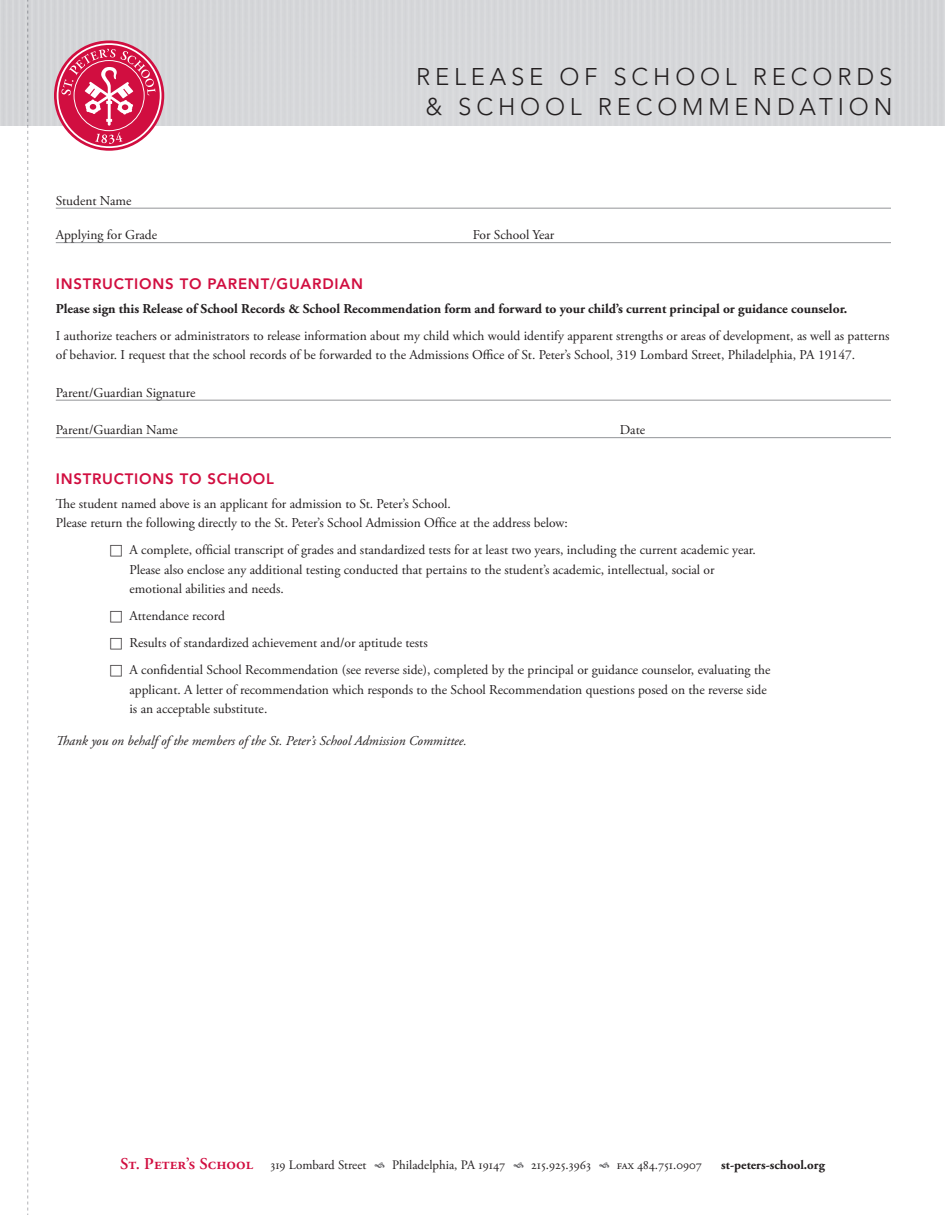
<style>
.page{position:relative;width:945px;height:1215px;background:#fff}
.page>*{position:absolute;margin:0;border:0;box-sizing:border-box;transform-origin:0 0}
.t1{font:300 24px/30px "Avenir LT Std";letter-spacing:.2em;color:#231f20;text-align:center}
.t2{font:16.5px "Adobe Garamond Semibold SC";color:#d10e40}
.t3{font:800 15px "Avenir LT Std";letter-spacing:.05em;color:#d10e40}
.t4{font:13.5px/19.5px "Adobe Garamond Pro";color:#231f20}
.t5{font:700 13.5px "Adobe Garamond Pro";color:#231f20}
.t6{font:italic 13.5px "Adobe Garamond Pro";color:#231f20}
.t7{font:12.9px "Adobe Garamond Regular SC";color:#231f20}
.t8{font:12.9px "Adobe Garamond Pro";color:#231f20}
.t9{font:700 12.9px "Adobe Garamond Pro";color:#231f20}
.s1{font-family:"Universal Newswith Comm Pi";font-size:12.75px}
.s2{font-family:"Adobe Garamond Regular SC";font-size:12.9px;color:#231f20}
.s3{font-family:"Adobe Garamond Pro";font-size:12.9px;color:#231f20}
.s4{font-family:"Adobe Garamond Regular SC"}
</style>
<div class="page">
<svg style="left:27px;top:126px;width:1px;height:1089px"></svg>
<hr style="left:56px;top:208px;width:835px;height:1px;background:#939598">
<hr style="left:56px;top:242px;width:835px;height:1px;background:#939598">
<hr style="left:56px;top:400px;width:835px;height:1px;background:#939598">
<hr style="left:56px;top:437px;width:835px;height:1px;background:#939598">
<svg style="left:54px;top:40px;width:110px;height:111px"></svg>
<h1 class="t1" style="left:416px;top:62px;width:478px">RELEASE OF SCHOOL RECORDS &amp; SCHOOL RECOMMENDATION</h1>
<p class="t4" style="left:56px;top:191px;width:77px">Student Name</p>
<p class="t4" style="left:56px;top:226px;width:103px">Applying for Grade</p>
<p class="t4" style="left:473px;top:226px;width:83px">For School Year</p>
<p class="t3" style="left:56px;top:275px;width:309px">INSTRUCTIONS TO PARENT/GUARDIAN</p>
<p class="t5" style="left:56px;top:301px;width:793px">Please sign this Release of School Records &amp; School Recommendation form and forward to your child’s current principal or guidance counselor.</p>
<p class="t4" style="left:56px;top:326px;width:835px">I authorize teachers or administrators to release information about my child which would identify apparent strengths or areas of development, as well as patterns of behavior. I request that the school records of be forwarded to the Admissions Office of St. Peter’s School, 319 Lombard Street, Philadelphia, PA 19147.</p>
<p class="t4" style="left:56px;top:383px;width:141px">Parent/Guardian Signature</p>
<p class="t4" style="left:56px;top:421px;width:124px">Parent/Guardian Name</p>
<p class="t4" style="left:620px;top:421px;width:27px">Date</p>
<p class="t3" style="left:56px;top:470px;width:220px">INSTRUCTIONS TO SCHOOL</p>
<p class="t4" style="left:56px;top:494px;width:514px">The student named above is an applicant for admission to St. Peter’s School.<br>Please return the following directly to the St. Peter’s School Admission Office at the address below:</p>
<p class="t4" style="left:129px;top:541px;width:628px;text-indent:-20px"><span class="s1">h</span> A complete, official transcript of grades and standardized tests for at least two years, including the current academic year.<br>Please also enclose any additional testing conducted that pertains to the student’s academic, intellectual, social or emotional abilities and needs.</p>
<p class="t4" style="left:110px;top:603px;width:662px;line-height:27px"><span class="s1">h</span> Attendance record<br><span class="s1">h</span> Results of standardized achievement and/or aptitude tests<br><span class="s1">h</span> A confidential School Recommendation (see reverse side), completed by the principal or guidance counselor, evaluating the</p>
<p class="t4" style="left:129px;top:680px;width:639px">applicant. A letter of recommendation which responds to the School Recommendation questions posed on the reverse side is an acceptable substitute.</p>
<p class="t6" style="left:56px;top:732px;width:413px">Thank you on behalf of the members of the St. Peter’s School Admission Committee.</p>
<p class="t2" style="left:120px;top:1154px;width:248px">St. Peter’s School <span class="s2">319</span> <span class="s3">Lombard Street</span></p>
<p class="t8" style="left:392px;top:1157px;width:115px">Philadelphia, PA <span class="s4">19147</span></p>
<p class="t7" style="left:531px;top:1158px;width:61px">215.925.3963</p>
<p class="t7" style="left:617px;top:1158px;width:86px">fax 484.751.0907</p>
<p class="t9" style="left:721px;top:1157px;width:105px">st-peters-school.org</p>
</div>
